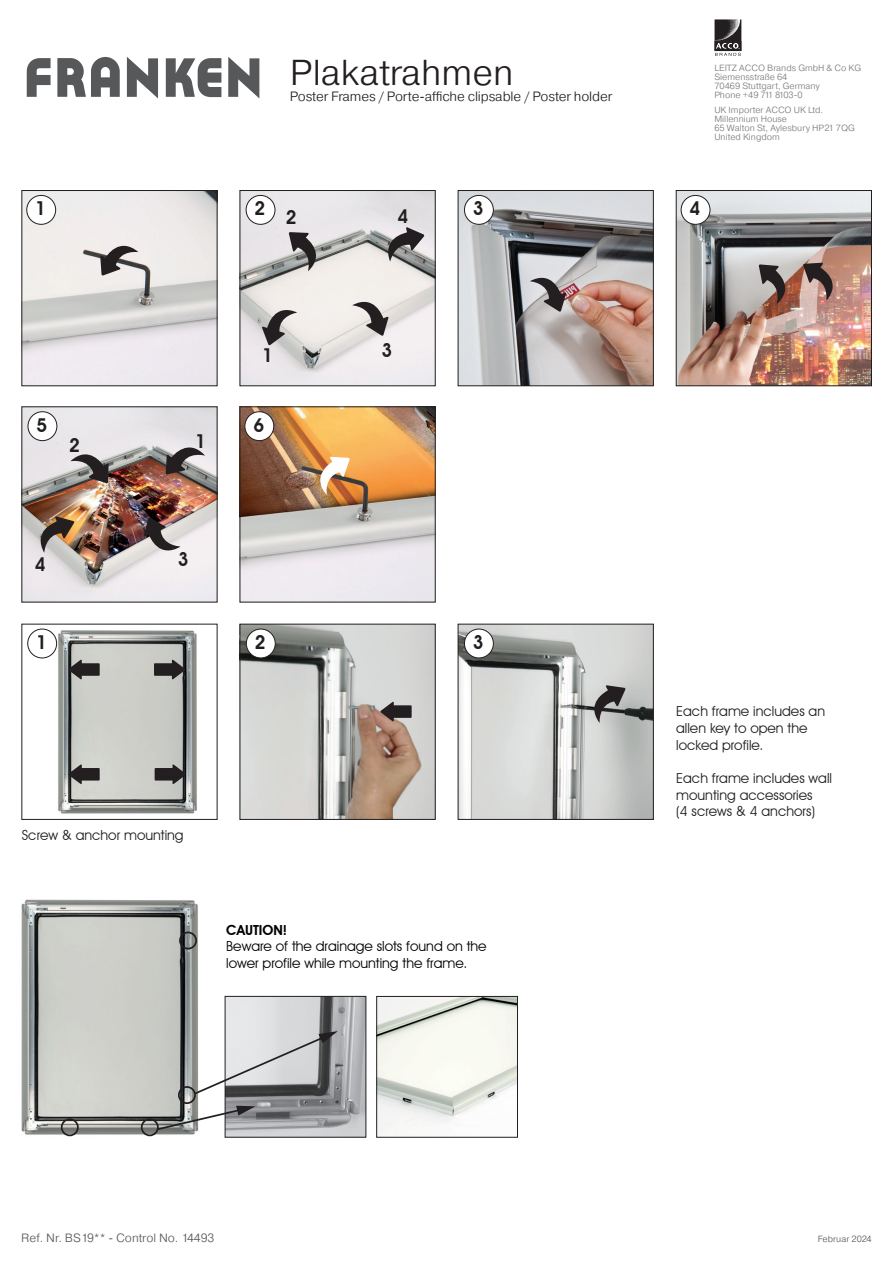
<style>
.page{position:relative;width:893px;height:1263px;background:#fff}
.page>*{position:absolute;margin:0;border:0;box-sizing:border-box;transform-origin:0 0}
.t1{font:300 36px "Pragmatica";color:#231f20}
.t2{font:33.45px "Avant Garde IT Cby BT";color:#211e1e}
.t3{font:600 19.05px "Avant Garde IT Cby BT";color:#211e1e}
.t4{font:13.95px/16.6px "Avant Garde IT Cby BT";color:#211e1e}
.t5{font:13.95px/16.6px "Avant Garde IT Cby BT";color:#000001}
.t6{font:300 13.5px "Pragmatica";letter-spacing:-.01em;color:#231f20}
.t7{font:300 12px "Pragmatica";color:#57585a}
.t8{font:300 9px/9px "Pragmatica";color:#787a7d}
.t9{font:300 9px "Pragmatica";color:#57585a}
.s1{font-weight:600}
</style>
<div class="page">
<svg style="left:228px;top:57px;width:31px;height:41px"></svg>
<svg style="left:27px;top:58px;width:24px;height:39px"></svg>
<svg style="left:57px;top:57px;width:63px;height:40px"></svg>
<svg style="left:127px;top:57px;width:31px;height:41px"></svg>
<svg style="left:166px;top:58px;width:55px;height:39px"></svg>
<svg style="left:714px;top:19px;width:27px;height:37px"></svg>
<img style="left:378px;top:998px;width:138px;height:138px">
<div style="left:376px;top:996px;width:142px;height:142px;border:1px solid #231f20"></div>
<img style="left:227px;top:998px;width:137px;height:137px">
<div style="left:225px;top:996px;width:141px;height:141px;border:1px solid #231f20"></div>
<img style="left:21px;top:899px;width:178px;height:238px">
<div style="left:178px;top:1086px;width:18px;height:18px;border:2px solid #231f20;border-radius:50%"></div>
<div style="left:179px;top:931px;width:18px;height:18px;border:2px solid #231f20;border-radius:50%"></div>
<div style="left:141px;top:1118px;width:18px;height:18px;border:2px solid #231f20;border-radius:50%"></div>
<div style="left:61px;top:1118px;width:18px;height:18px;border:2px solid #231f20;border-radius:50%"></div>
<svg style="left:193px;top:1031px;width:145px;height:65px"></svg>
<svg style="left:155px;top:1106px;width:101px;height:25px"></svg>
<img style="left:242px;top:192px;width:192px;height:192px">
<div style="left:240px;top:190px;width:196px;height:196px;border:1px solid #231f20"></div>
<img style="left:23px;top:192px;width:193px;height:192px">
<div style="left:21px;top:190px;width:197px;height:196px;border:1px solid #231f20"></div>
<div style="left:27px;top:195px;width:29px;height:29px;background:#fff;border-radius:50%"></div>
<div style="left:26px;top:195px;width:30px;height:30px;border:1px solid #231f20;border-radius:50%"></div>
<svg style="left:100px;top:236px;width:38px;height:40px;background:#a39f9f"></svg>
<img style="left:242px;top:408px;width:192px;height:192px">
<div style="left:240px;top:406px;width:196px;height:196px;border:1px solid #231f20"></div>
<div style="left:245px;top:412px;width:29px;height:29px;background:#fff;border-radius:50%"></div>
<div style="left:244px;top:411px;width:30px;height:30px;border:1px solid #231f20;border-radius:50%"></div>
<svg style="left:310px;top:457px;width:40px;height:38px"></svg>
<svg style="left:352px;top:294px;width:37px;height:42px;background:#afaba9"></svg>
<svg style="left:262px;top:303px;width:35px;height:42px"></svg>
<svg style="left:381px;top:227px;width:43px;height:35px;background:#8b8989"></svg>
<svg style="left:289px;top:232px;width:37px;height:39px"></svg>
<img style="left:460px;top:192px;width:192px;height:192px">
<div style="left:458px;top:190px;width:196px;height:196px;border:1px solid #231f20"></div>
<svg style="left:530px;top:269px;width:36px;height:43px;background:#9a9799"></svg>
<div style="left:464px;top:195px;width:29px;height:29px;background:#fff;border-radius:50%"></div>
<div style="left:464px;top:195px;width:30px;height:30px;border:1px solid #231f20;border-radius:50%"></div>
<img style="left:678px;top:192px;width:192px;height:192px">
<div style="left:676px;top:190px;width:196px;height:196px;border:1px solid #231f20"></div>
<div style="left:681px;top:195px;width:29px;height:29px;background:#fff;border-radius:50%"></div>
<div style="left:681px;top:195px;width:29px;height:30px;border:1px solid #231f20;border-radius:50%"></div>
<svg style="left:803px;top:263px;width:40px;height:38px;background:#96756d"></svg>
<svg style="left:759px;top:264px;width:36px;height:40px"></svg>
<img style="left:23px;top:408px;width:193px;height:192px">
<div style="left:28px;top:412px;width:29px;height:29px;background:#fff;border-radius:50%"></div>
<div style="left:28px;top:411px;width:29px;height:30px;border:1px solid #231f20;border-radius:50%"></div>
<svg style="left:166px;top:437px;width:39px;height:38px"></svg>
<svg style="left:144px;top:517px;width:37px;height:42px;background:#9b9191"></svg>
<svg style="left:70px;top:444px;width:39px;height:39px;background:#969191"></svg>
<svg style="left:32px;top:516px;width:42px;height:37px;background:#968779"></svg>
<div style="left:246px;top:195px;width:29px;height:29px;background:#fff;border-radius:50%"></div>
<div style="left:246px;top:195px;width:29px;height:30px;border:1px solid #231f20;border-radius:50%"></div>
<img style="left:54px;top:630px;width:143px;height:184px">
<svg style="left:68px;top:659px;width:32px;height:21px"></svg>
<svg style="left:155px;top:764px;width:31px;height:20px"></svg>
<svg style="left:68px;top:764px;width:32px;height:20px"></svg>
<svg style="left:154px;top:659px;width:31px;height:21px"></svg>
<div style="left:28px;top:629px;width:29px;height:29px;background:#fff;border-radius:50%"></div>
<div style="left:27px;top:629px;width:30px;height:29px;border:1px solid #231f20;border-radius:50%"></div>
<img style="left:242px;top:626px;width:192px;height:192px">
<div style="left:240px;top:624px;width:196px;height:196px;border:1px solid #231f20"></div>
<div style="left:246px;top:629px;width:29px;height:29px;background:#fff;border-radius:50%"></div>
<div style="left:246px;top:629px;width:30px;height:29px;border:1px solid #231f20;border-radius:50%"></div>
<svg style="left:380px;top:701px;width:32px;height:21px"></svg>
<img style="left:460px;top:626px;width:192px;height:192px">
<div style="left:458px;top:624px;width:196px;height:196px;border:1px solid #231f20"></div>
<svg style="left:585px;top:685px;width:41px;height:38px;background:#8b8b8a"></svg>
<div style="left:464px;top:629px;width:29px;height:29px;background:#fff;border-radius:50%"></div>
<div style="left:464px;top:629px;width:30px;height:29px;border:1px solid #231f20;border-radius:50%"></div>
<p class="t3" style="left:35px;top:197px;width:12px">1</p>
<p class="t1" style="left:290px;top:50px;width:225px">Plakatrahmen</p>
<p class="t6" style="left:290px;top:88px;width:324px">Poster Frames / Porte-affiche clipsable / Poster holder</p>
<p class="t2" style="left:374px;top:55px;width:148px">(1001991)</p>
<p class="t8" style="left:714px;top:63px;width:148px">LEITZ ACCO Brands GmbH &amp; Co KG<br>Siemensstraße 64<br>70469 Stuttgart, Germany<br>Phone +49 711 8103-0</p>
<p class="t8" style="left:714px;top:105px;width:142px">UK Importer ACCO UK Ltd.<br>Millennium House<br>65 Walton St, Aylesbury HP21 7QG<br>United Kingdom</p>
<p class="t3" style="left:255px;top:197px;width:12px">2</p>
<p class="t3" style="left:286px;top:206px;width:12px">2</p>
<p class="t3" style="left:398px;top:205px;width:12px">4</p>
<p class="t3" style="left:473px;top:197px;width:12px">3</p>
<p class="t3" style="left:690px;top:197px;width:12px">4</p>
<p class="t3" style="left:36px;top:413px;width:12px">5</p>
<p class="t3" style="left:69px;top:434px;width:12px">2</p>
<p class="t3" style="left:195px;top:430px;width:12px">1</p>
<p class="t3" style="left:35px;top:553px;width:12px">4</p>
<p class="t3" style="left:178px;top:548px;width:12px">3</p>
<p class="t3" style="left:262px;top:343px;width:12px">1</p>
<p class="t3" style="left:253px;top:413px;width:12px">6</p>
<p class="t3" style="left:382px;top:339px;width:12px">3</p>
<p class="t3" style="left:36px;top:631px;width:12px">1</p>
<p class="t3" style="left:255px;top:631px;width:12px">2</p>
<p class="t3" style="left:473px;top:631px;width:12px">3</p>
<p class="t4" style="left:22px;top:827px;width:163px">Screw &amp; anchor mounting</p>
<p class="t5" style="left:226px;top:921px;width:262px"><span class="s1">CAUTION!<br></span>Beware of the drainage slots found on the lower profile while mounting the frame.</p>
<p class="t4" style="left:676px;top:703px;width:150px">Each frame includes an allen key to open the locked profile.</p>
<p class="t4" style="left:676px;top:769px;width:157px">Each frame includes wall mounting accessories<br>(4 screws &amp; 4 anchors)</p>
<p class="t7" style="left:21px;top:1230px;width:195px">Ref. Nr. BS19** - Control No. 14493</p>
<p class="t9" style="left:818px;top:1233px;width:55px">Februar 2024</p>
</div>
